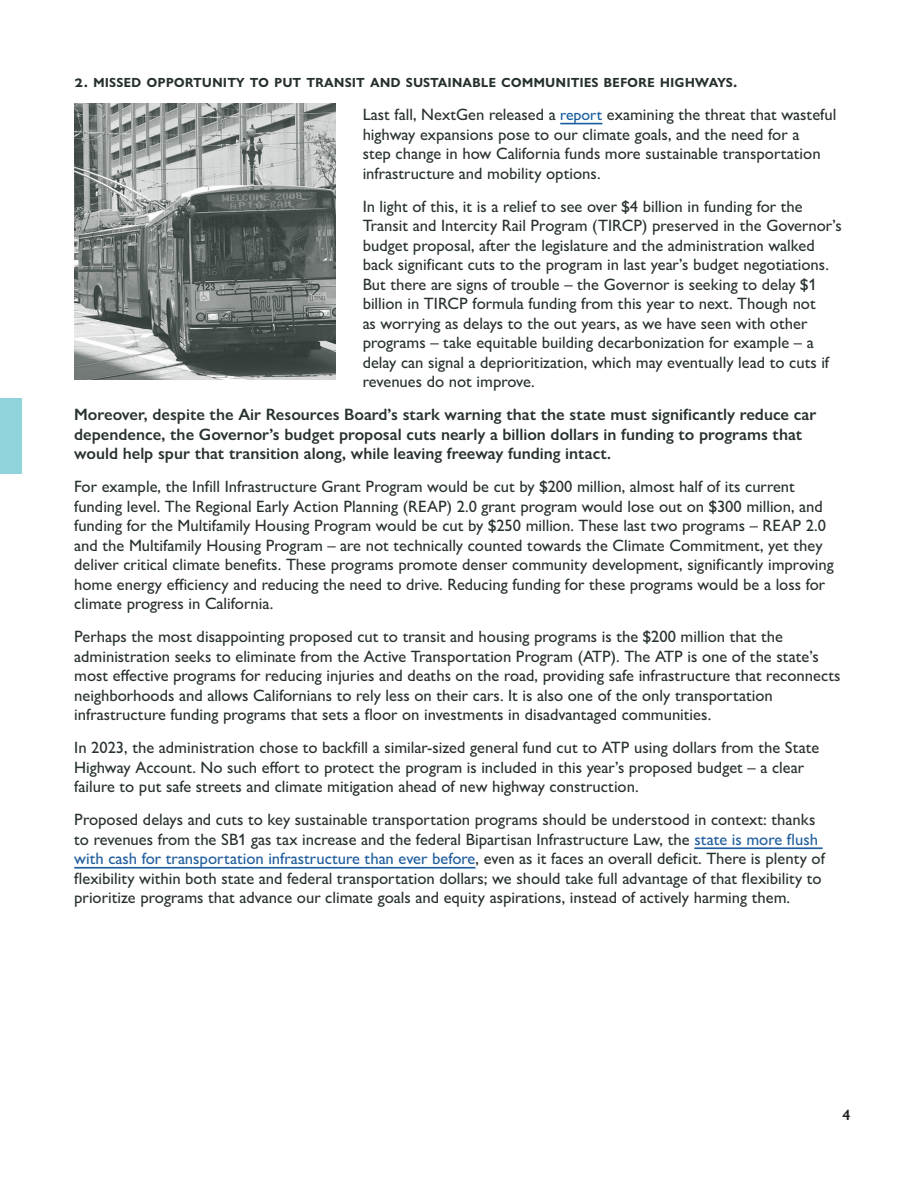
<style>
.page{position:relative;width:918px;height:1188px;background:#fff}
.page>*{position:absolute;margin:0;border:0;box-sizing:border-box;transform-origin:0 0}
.t1{font:600 18px "Gill Sans Nova";color:#26312e}
.t2{font:500 16.5px/19.5px "Gill Sans Nova";color:#28322f}
.t3{font:600 16.5px/19.5px "Gill Sans Nova";color:#28322f}
.t4{font:600 15px "Gill Sans Nova";color:#231f20}
.s1{font-size:15.75px;color:#175d9e}
.s2{color:#215e9e}
</style>
<div class="page">
<hr style="left:560px;top:123px;width:42px;height:1px;background:#175d9e">
<hr style="left:694px;top:847px;width:129px;height:2px;background:#215e9e">
<hr style="left:74px;top:867px;width:402px;height:2px;background:#215e9e">
<div style="left:0;top:399px;width:22px;height:75px;background:#8fd5db"></div>
<img style="left:75px;top:103px;width:261px;height:276px">
<h3 class="t1" style="left:74px;top:70px;width:665px">2. missed opportunity to put transit and sustainable communities before highways.</h3>
<h3 class="t2" style="left:363px;top:105px;width:475px">Last fall, NextGen released a <span class="s1">report</span> examining the threat that wasteful highway expansions pose to our climate goals, and the need for a<br>step change in how California funds more sustainable transportation infrastructure and mobility options.</h3>
<h3 class="t2" style="left:363px;top:196px;width:481px">In light of this, it is a relief to see over $4 billion in funding for the Transit and Intercity Rail Program (TIRCP) preserved in the Governor’s budget proposal, after the legislature and the administration walked back significant cuts to the program in last year’s budget negotiations.<br>But there are signs of trouble – the Governor is seeking to delay $1 billion in TIRCP formula funding from this year to next. Though not<br>as worrying as delays to the out years, as we have seen with other programs – take equitable building decarbonization for example – a delay can signal a deprioritization, which may eventually lead to cuts if revenues do not improve.</h3>
<h3 class="t3" style="left:74px;top:405px;width:744px">Moreover, despite the Air Resources Board’s stark warning that the state must significantly reduce car dependence, the Governor’s budget proposal cuts nearly a billion dollars in funding to programs that would help spur that transition along, while leaving freeway funding intact.</h3>
<h3 class="t2" style="left:74px;top:477px;width:761px">For example, the Infill Infrastructure Grant Program would be cut by $200 million, almost half of its current funding level. The Regional Early Action Planning (REAP) 2.0 grant program would lose out on $300 million, and funding for the Multifamily Housing Program would be cut by $250 million. These last two programs – REAP 2.0 and the Multifamily Housing Program – are not technically counted towards the Climate Commitment, yet they deliver critical climate benefits. These programs promote denser community development, significantly improving home energy efficiency and reducing the need to drive. Reducing funding for these programs would be a loss for climate progress in California.</h3>
<h3 class="t2" style="left:74px;top:627px;width:768px">Perhaps the most disappointing proposed cut to transit and housing programs is the $200 million that the administration seeks to eliminate from the Active Transportation Program (ATP). The ATP is one of the state’s most effective programs for reducing injuries and deaths on the road, providing safe infrastructure that reconnects neighborhoods and allows Californians to rely less on their cars. It is also one of the only transportation infrastructure funding programs that sets a floor on investments in disadvantaged communities.</h3>
<h3 class="t2" style="left:74px;top:738px;width:747px">In 2023, the administration chose to backfill a similar-sized general fund cut to ATP using dollars from the State<br>Highway Account. No such effort to protect the program is included in this year’s proposed budget – a clear failure to put safe streets and climate mitigation ahead of new highway construction.</h3>
<h3 class="t2" style="left:74px;top:810px;width:752px">Proposed delays and cuts to key sustainable transportation programs should be understood in context: thanks to revenues from the SB1 gas tax increase and the federal Bipartisan Infrastructure Law, the <span class="s2">state is more flush with cash for transportation infrastructure than ever before</span>, even as it faces an overall deficit. There is plenty of flexibility within both state and federal transportation dollars; we should take full advantage of that flexibility to prioritize programs that advance our climate goals and equity aspirations, instead of actively harming them.</h3>
<p class="t4" style="left:843px;top:1106px;width:9px">4</p>
</div>
